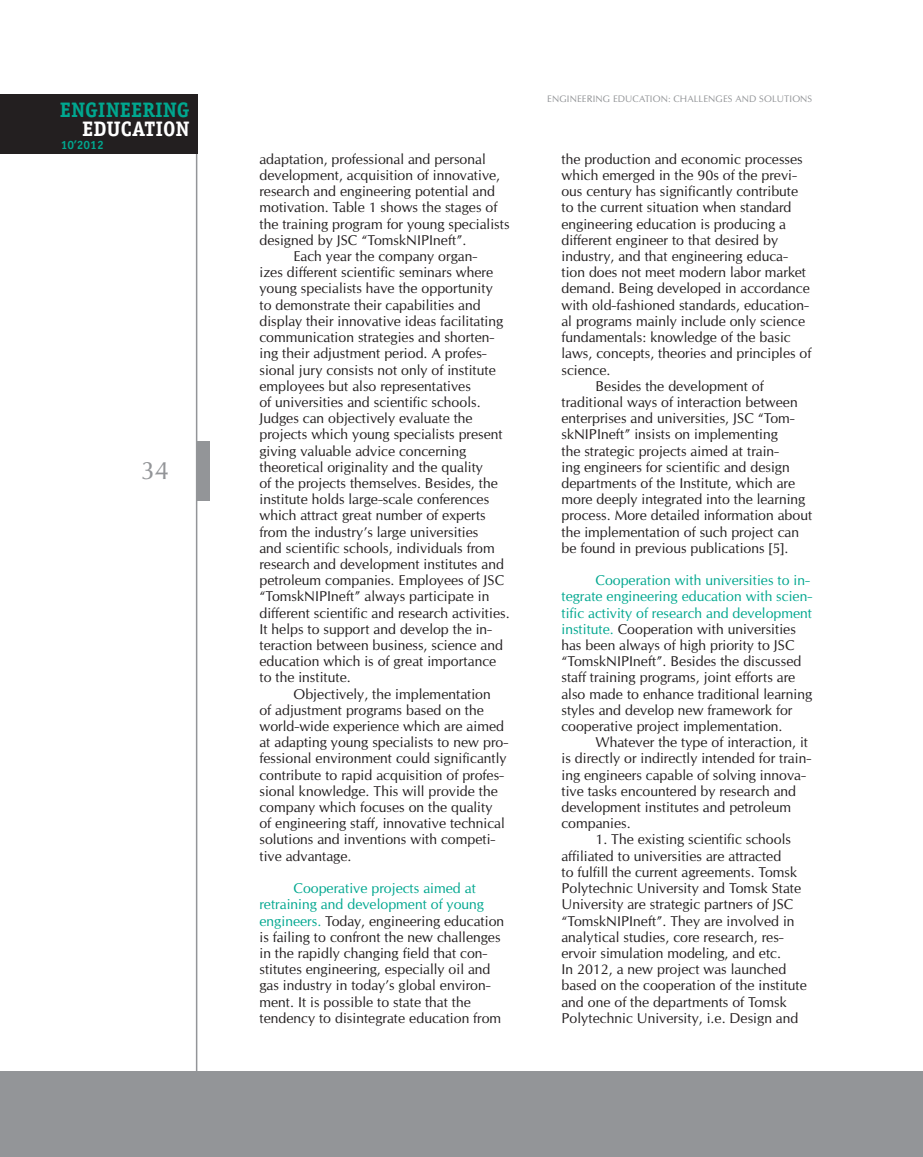
<style>
.page{position:relative;width:923px;height:1157px;background:#fff}
.page>*{position:absolute;margin:0;border:0;box-sizing:border-box;transform-origin:0 0}
.t1{font:24px "Opium New";color:#939598}
.t2{font:700 21px "Officina Serif C";color:#00a78f}
.t3{font:700 21px "Officina Serif C";color:#fff}
.t4{font:13.5px/16.2px "Opium New";color:#231f20}
.t5{font:700 12px "Officina Sans C";color:#00a78f}
.t6{font:9px "Opium New";letter-spacing:.01em;color:#939598}
.s1{color:#00a78f}
</style>
<div class="page">
<hr style="left:196px;top:95px;width:1px;height:1036px;background:#939598">
<div style="left:0;top:1071px;width:897px;height:86px;background:#939598"></div>
<div style="left:0;top:95px;width:197px;height:59px;background:#231f20"></div>
<div style="left:197px;top:441px;width:13px;height:59px;background:#939598"></div>
<div style="left:897px;top:1071px;width:26px;height:86px;background:#939598"></div>
<h2 class="t2" style="left:60px;top:98px;width:131px">ENGINEERING</h2>
<h2 class="t3" style="left:82px;top:117px;width:109px">EDUCATION</h2>
<p class="t5" style="left:61px;top:138px;width:44px">10’2012</p>
<h1 class="t1" style="left:141px;top:455px;width:30px">34</h1>
<p class="t4" style="left:259px;top:151px;width:228px">adaptation, professional and personal</p>
<p class="t4" style="left:259px;top:167px;width:242px">development, acquisition of innovative,</p>
<p class="t4" style="left:259px;top:183px;width:237px">research and engineering potential and</p>
<p class="t4" style="left:259px;top:199px;width:240px">motivation. Table 1 shows the stages of</p>
<p class="t4" style="left:259px;top:216px;width:252px">the training program for young specialists</p>
<p class="t4" style="left:259px;top:232px;width:209px">designed by JSC “TomskNI PI neft”.</p>
<p class="t4" style="left:293px;top:248px;width:185px">Each year the company organ-</p>
<p class="t4" style="left:259px;top:264px;width:235px">izes different scientific seminars where</p>
<p class="t4" style="left:259px;top:280px;width:235px">young specialists have the opportunity</p>
<p class="t4" style="left:259px;top:297px;width:223px">to demonstrate their capabilities and</p>
<p class="t4" style="left:259px;top:313px;width:245px">display their innovative ideas facilitating</p>
<p class="t4" style="left:259px;top:329px;width:237px">communication strategies and shorten-</p>
<p class="t4" style="left:259px;top:345px;width:229px">ing their adjustment period. A profes-</p>
<p class="t4" style="left:259px;top:361px;width:238px">sional jury consists not only of institute</p>
<p class="t4" style="left:259px;top:378px;width:213px">employees but also representatives</p>
<p class="t4" style="left:259px;top:394px;width:223px">of universities and scientific schools.</p>
<p class="t4" style="left:259px;top:410px;width:215px">Judges can objectively evaluate the</p>
<p class="t4" style="left:259px;top:426px;width:245px">projects which young specialists present</p>
<p class="t4" style="left:259px;top:442px;width:208px">giving valuable advice concerning</p>
<p class="t4" style="left:259px;top:459px;width:225px">theoretical originality and the quality</p>
<p class="t4" style="left:259px;top:475px;width:240px">of the projects themselves. Besides, the</p>
<p class="t4" style="left:259px;top:491px;width:231px">institute holds large-scale conferences</p>
<p class="t4" style="left:259px;top:507px;width:228px">which attract great number of experts</p>
<p class="t4" style="left:259px;top:523px;width:220px">from the industry’s large universities</p>
<p class="t4" style="left:259px;top:540px;width:237px">and scientific schools, individuals from</p>
<p class="t4" style="left:259px;top:556px;width:246px">research and development institutes and</p>
<p class="t4" style="left:259px;top:572px;width:237px">petroleum companies. Employees of JSC</p>
<p class="t4" style="left:259px;top:588px;width:231px">“TomskNI PI neft” always participate in</p>
<p class="t4" style="left:259px;top:604px;width:252px">different scientific and research activities.</p>
<p class="t4" style="left:259px;top:621px;width:234px">It helps to support and develop the in-</p>
<p class="t4" style="left:259px;top:637px;width:245px">teraction between business, science and</p>
<p class="t4" style="left:259px;top:653px;width:238px">education which is of great importance</p>
<p class="t4" style="left:259px;top:669px;width:93px">to the institute.</p>
<p class="t4" style="left:293px;top:685px;width:199px">Objectively, the implementation</p>
<p class="t4" style="left:259px;top:702px;width:226px">of adjustment programs based on the</p>
<p class="t4" style="left:259px;top:718px;width:246px">world-wide experience which are aimed</p>
<p class="t4" style="left:259px;top:734px;width:250px">at adapting young specialists to new pro-</p>
<p class="t4" style="left:259px;top:750px;width:249px">fessional environment could significantly</p>
<p class="t4" style="left:259px;top:766px;width:246px">contribute to rapid acquisition of profes-</p>
<p class="t4" style="left:259px;top:783px;width:240px">sional knowledge. This will provide the</p>
<p class="t4" style="left:259px;top:799px;width:234px">company which focuses on the quality</p>
<p class="t4" style="left:259px;top:815px;width:247px">of engineering staff, innovative technical</p>
<p class="t4" style="left:259px;top:831px;width:237px">solutions and inventions with competi-</p>
<p class="t4" style="left:259px;top:847px;width:94px">tive advantage.</p>
<p class="t4" style="left:259px;top:880px;width:246px;text-indent:34px"><span class="s1">Cooperative projects aimed at retraining and development of young engineers.</span> Today, engineering education is failing to confront the new challenges in the rapidly changing field that con&shy;stitutes engineering, especially oil and gas industry in today’s global environ&shy;ment. It is possible to state that the tendency to disintegrate education from</p>
<p class="t6" style="left:547px;top:93px;width:12px">ENGIN</p>
<p class="t6" style="left:577px;top:93px;width:17px">EERING</p>
<p class="t6" style="left:613px;top:93px;width:12px">EDUCATION</p>
<p class="t6" style="left:668px;top:93px;width:76px">: CHALLENG ES AND</p>
<p class="t6" style="left:759px;top:93px;width:7px">SOLUTIONS</p>
<p class="t4" style="left:561px;top:151px;width:243px">the production and economic processes</p>
<p class="t4" style="left:561px;top:167px;width:237px">which emerged in the 90s of the previ-</p>
<p class="t4" style="left:561px;top:183px;width:238px">ous century has significantly contribute</p>
<p class="t4" style="left:561px;top:199px;width:232px">to the current situation when standard</p>
<p class="t4" style="left:561px;top:216px;width:226px">engineering education is producing a</p>
<p class="t4" style="left:561px;top:232px;width:218px">different engineer to that desired by</p>
<p class="t4" style="left:561px;top:248px;width:228px">industry, and that engineering educa-</p>
<p class="t4" style="left:561px;top:264px;width:246px">tion does not meet modern labor market</p>
<p class="t4" style="left:561px;top:280px;width:250px">demand. Being developed in accordance</p>
<p class="t4" style="left:561px;top:297px;width:249px">with old-fashioned standards, education-</p>
<p class="t4" style="left:561px;top:313px;width:245px">al programs mainly include only science</p>
<p class="t4" style="left:561px;top:329px;width:231px">fundamentals: knowledge of the basic</p>
<p class="t4" style="left:561px;top:345px;width:252px">laws, concepts, theories and principles of</p>
<p class="t4" style="left:561px;top:361px;width:50px">science.</p>
<p class="t4" style="left:595px;top:378px;width:170px">Besides the development of</p>
<p class="t4" style="left:561px;top:394px;width:238px">traditional ways of interaction between</p>
<p class="t4" style="left:561px;top:410px;width:235px">enterprises and universities, JSC “Tom-</p>
<p class="t4" style="left:561px;top:426px;width:218px">skNI PI neft” insists on implementing</p>
<p class="t4" style="left:561px;top:442px;width:219px">the strategic projects aimed at train-</p>
<p class="t4" style="left:561px;top:459px;width:230px">ing engineers for scientific and design</p>
<p class="t4" style="left:561px;top:475px;width:235px">departments of the I nstitute, which are</p>
<p class="t4" style="left:561px;top:491px;width:245px">more deeply integrated into the learning</p>
<p class="t4" style="left:561px;top:507px;width:252px">process. More detailed information about</p>
<p class="t4" style="left:561px;top:523px;width:239px">the implementation of such project can</p>
<p class="t4" style="left:561px;top:540px;width:228px">be found in previous publications [5].</p>
<p class="t4" style="left:561px;top:572px;width:252px;text-indent:34px"><span class="s1">Cooperation with universities to in&shy;tegrate engineering education with scien&shy;tific activity of research and development institute.</span> Cooperation with universities has been always of high priority to JSC “TomskNI PI neft”. Besides the discussed staff training programs, joint efforts are also made to enhance traditional learning styles and develop new framework for cooperative project implementation.</p>
<p class="t4" style="left:561px;top:734px;width:251px;text-indent:34px">Whatever the type of interaction, it is directly or indirectly intended for train&shy;ing engineers capable of solving innova&shy;tive tasks encountered by research and development institutes and petroleum companies.</p>
<p class="t4" style="left:561px;top:831px;width:247px;text-indent:34px">1. The existing scientific schools affiliated to universities are attracted<br>to fulfill the current agreements. Tomsk Polytechnic U niversity and Tomsk State U niversity are strategic partners of JSC “TomskNI PI neft”. They are involved in analytical studies, core research, res&shy;ervoir simulation modeling, and etc.<br>I n 2012, a new project was launched based on the cooperation of the institute and one of the departments of Tomsk Polytechnic U niversity, i.e. Design and</p>
</div>
